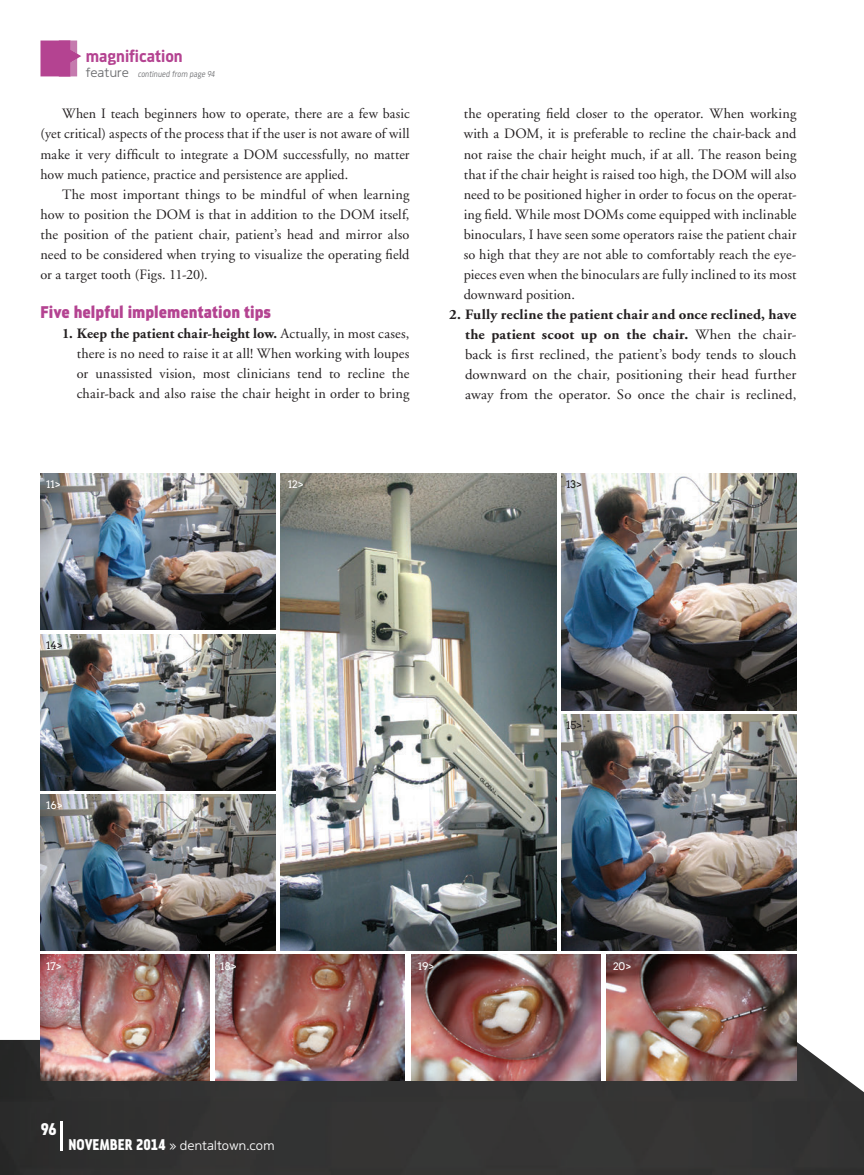
<style>
.page{position:relative;width:864px;height:1175px;background:#fff}
.page>*{position:absolute;margin:0;border:0;box-sizing:border-box;transform-origin:0 0}
.t1{font:18px "Metroflex Uni Hvy";color:#b44391}
.t2{font:700 18px "Metroflex Uni";color:#b44391}
.t3{font:18px "Metroflex Narrow Hvy";color:#fff}
.t4{font:14.25px/20px "Adobe Garamond";letter-spacing:.01em;color:#231f20;text-align:justify}
.t5{font:14.25px/20px "Adobe Garamond";letter-spacing:.01em;color:#231f20;text-align:justify;scale:1.04 1}
.t6{font:13.5px "Metroflex Wide Lt OSF";letter-spacing:.015em;color:#fff}
.t7{font:13.5px "Metroflex Wide Lt OSF";letter-spacing:.015em;color:#6c6d70}
.t8{font:10.5px "Arvo";color:#fff}
.t9{font:10.5px "Arvo";color:#231f20}
.t10{font:italic 300 9px "Metroflex Narrow";letter-spacing:.015em;color:#6c6d70}
.s1{font-weight:700}
.s2{font-family:"Metroflex Narrow Hvy";font-size:16.5px}
</style>
<div class="page">
<img style="left:0;top:1040px;width:864px;height:134px">
<div style="left:40px;top:473px;width:756px;height:607px;background:#fff"></div>
<svg style="left:40px;top:40px;width:41px;height:36px"></svg>
<hr style="left:60px;top:1120px;width:3px;height:30px;background:#fff">
<img style="left:281px;top:473px;width:276px;height:478px">
<img style="left:561px;top:474px;width:235px;height:236px">
<img style="left:561px;top:714px;width:235px;height:237px">
<img style="left:40px;top:473px;width:236px;height:157px">
<img style="left:40px;top:634px;width:236px;height:156px">
<img style="left:40px;top:794px;width:236px;height:157px">
<img style="left:40px;top:954px;width:169px;height:126px">
<img style="left:215px;top:954px;width:190px;height:126px">
<img style="left:411px;top:954px;width:190px;height:126px">
<img style="left:607px;top:954px;width:189px;height:126px">
<p class="t2" style="left:86px;top:49px;width:98px">magnification</p>
<p class="t7" style="left:86px;top:68px;width:45px">feature</p>
<p class="t10" style="left:138px;top:71px;width:79px">continued from page 94</p>
<p class="t4" style="left:40px;top:104px;width:371px;text-indent:22px">When I teach beginners how to operate, there are a few basic (yet critical) aspects of the process that if the user is not aware of will make it very difficult to integrate a DOM successfully, no matter how much patience, practice and persistence are applied.</p>
<p class="t4" style="left:40px;top:184px;width:371px;text-indent:22px">The most important things to be mindful of when learning how to position the DOM is that in addition to the DOM itself, the position of the patient chair, patient’s head and mirror also need to be considered when trying to visualize the operating field or a target tooth (Figs. 11-20).</p>
<p class="t1" style="left:40px;top:305px;width:232px">Five helpful implementation tips</p>
<p class="t4" style="left:77px;top:324px;width:334px;text-indent:-15px"><span class="s1">1. Keep the patient chair-height low.</span> Actually, in most cases, there is no need to raise it at all! When working with loupes or unassisted vision, most clinicians tend to recline the chair-back and also raise the chair height in order to bring</p>
<p class="t4" style="left:464px;top:104px;width:334px">the operating field closer to the operator. When working with a DOM, it is preferable to recline the chair-back and not raise the chair height much, if at all. The reason being that if the chair height is raised too high, the DOM will also need to be positioned higher in order to focus on the operat&shy;ing field. While most DOMs come equipped with inclinable binoculars, I have seen some operators raise the patient chair so high that they are not able to comfortably reach the eye&shy;pieces even when the binoculars are fully inclined to its most downward position.</p>
<p class="t5" style="left:465px;top:305px;width:320px;text-indent:-16px"><span class="s1">2. Fully recline the patient chair and once reclined, have the patient scoot up on the chair.</span> When the chair&shy;back is first reclined, the patient’s body tends to slouch downward on the chair, positioning their head further away from the operator. So once the chair is reclined,</p>
<p class="t8" style="left:46px;top:478px;width:16px">11&gt;</p>
<p class="t9" style="left:46px;top:639px;width:18px">14&gt;</p>
<p class="t8" style="left:46px;top:799px;width:18px">16&gt;</p>
<p class="t8" style="left:288px;top:478px;width:17px">12&gt;</p>
<p class="t9" style="left:566px;top:478px;width:17px">13&gt;</p>
<p class="t9" style="left:566px;top:719px;width:18px">15&gt;</p>
<p class="t8" style="left:46px;top:960px;width:17px">17&gt;</p>
<p class="t8" style="left:220px;top:960px;width:18px">18&gt;</p>
<p class="t8" style="left:418px;top:960px;width:18px">19&gt;</p>
<p class="t8" style="left:613px;top:960px;width:20px">20&gt;</p>
<p class="t3" style="left:41px;top:1122px;width:17px">96</p>
<p class="t6" style="left:69px;top:1139px;width:207px"><span class="s2">NOVEMBER 2014</span> » dentaltown.com</p>
</div>
